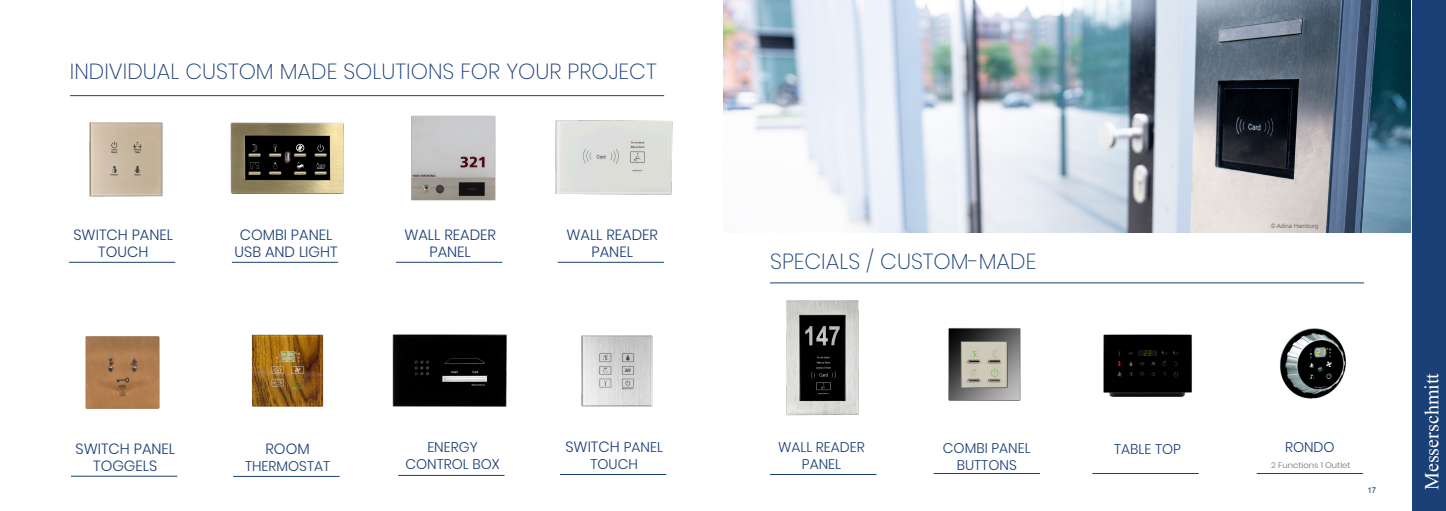
<style>
.page{position:relative;width:1446px;height:511px;background:#fff}
.page>*{position:absolute;margin:0;border:0;box-sizing:border-box;transform-origin:0 0}
.Head{font:200 21.8px "Poppins";color:#1a3f77}
.t1{font:20px "Times New Roman";color:#fff}
.subhead{font:300 14.8px/17.8px "Poppins";color:#1a3f77;text-align:center}
.subhead-2{font:300 14px/16.8px "Poppins";color:#1a3f77;text-align:center}
.Details{font:300 8px "Poppins";color:#6c6d70;scale:1.06 1}
.t2{font:8px "Arial";color:#1a3f77}
.Unterhead_Inhalt{font:6px "Arial";color:#6c6d70}
.s1{font-size:14px}
</style>
<div class="page">
<img style="left:723px;top:0;width:687px;height:232px">
<div style="left:1412px;top:0;width:34px;height:510px;background:#1a3f77"></div>
<img style="left:1280px;top:328px;width:67px;height:71px">
<img style="left:948px;top:328px;width:73px;height:73px">
<img style="left:1103px;top:334px;width:89px;height:63px">
<img style="left:786px;top:300px;width:73px;height:116px">
<img style="left:85px;top:336px;width:75px;height:73px">
<img style="left:89px;top:122px;width:74px;height:75px">
<img style="left:251px;top:334px;width:73px;height:73px">
<img style="left:411px;top:115px;width:85px;height:86px">
<img style="left:230px;top:122px;width:114px;height:72px">
<img style="left:543px;top:95px;width:130px;height:100px">
<hr style="left:69px;top:261px;width:106px;height:1px;background:#1a3f77">
<hr style="left:233px;top:475px;width:106px;height:1px;background:#1a3f77">
<hr style="left:232px;top:261px;width:106px;height:1px;background:#1a3f77">
<hr style="left:558px;top:261px;width:106px;height:1px;background:#1a3f77">
<hr style="left:71px;top:475px;width:106px;height:1px;background:#1a3f77">
<hr style="left:396px;top:261px;width:106px;height:1px;background:#1a3f77">
<hr style="left:770px;top:473px;width:106px;height:1px;background:#1a3f77">
<hr style="left:1092px;top:472px;width:106px;height:1px;background:#1a3f77">
<hr style="left:933px;top:472px;width:107px;height:1px;background:#1a3f77">
<hr style="left:1256px;top:472px;width:107px;height:1px;background:#1a3f77">
<hr style="left:70px;top:95px;width:594px;height:1px;background:#1a3f77">
<hr style="left:770px;top:282px;width:594px;height:1px;background:#1a3f77">
<img style="left:392px;top:334px;width:115px;height:73px">
<img style="left:581px;top:335px;width:72px;height:72px">
<hr style="left:398px;top:474px;width:106px;height:1px;background:#1a3f77">
<hr style="left:560px;top:473px;width:106px;height:1px;background:#1a3f77">
<p class="Head" style="left:70px;top:58px;width:588px">INDIVIDUAL CUSTOM MADE SOLUTIONS FOR YOUR PROJECT</p>
<p class="subhead" style="left:73px;top:225px;width:101px">SWITCH PANEL<br>TOUCH</p>
<p class="subhead" style="left:240px;top:225px;width:94px">COMBI PANEL</p>
<p class="subhead" style="left:234px;top:243px;width:105px">USB AND LIGHT</p>
<p class="subhead" style="left:404px;top:225px;width:93px">WALL READER<br>PANEL</p>
<p class="subhead" style="left:566px;top:225px;width:93px">WALL READER<br>PANEL</p>
<p class="Head" style="left:770px;top:248px;width:268px">SPECIALS / CUSTOM-MADE</p>
<p class="Unterhead_Inhalt" style="left:1271px;top:222px;width:49px">© Adina Hamburg</p>
<p class="subhead" style="left:75px;top:439px;width:101px">SWITCH PANEL<br>TOGGELS</p>
<p class="subhead" style="left:266px;top:439px;width:46px">ROOM</p>
<p class="subhead-2" style="left:245px;top:457px;width:87px">THERMOSTAT</p>
<p class="subhead-2" style="left:405px;top:438px;width:96px">ENERGY<br>CONTROL BOX</p>
<p class="subhead" style="left:565px;top:437px;width:99px">SWITCH <span class="s1">PANEL</span></p>
<p class="subhead-2" style="left:590px;top:455px;width:49px">TOUCH</p>
<p class="subhead-2" style="left:778px;top:438px;width:88px">WALL READER</p>
<p class="subhead-2" style="left:1285px;top:438px;width:51px">RONDO</p>
<p class="subhead-2" style="left:802px;top:455px;width:41px">PANEL</p>
<p class="subhead-2" style="left:943px;top:439px;width:89px">COMBI PANEL</p>
<p class="subhead-2" style="left:1114px;top:440px;width:68px">TABLE TOP</p>
<p class="subhead-2" style="left:957px;top:456px;width:62px">BUTTONS</p>
<p class="Details" style="left:1271px;top:460px;width:76px">2 Functions 1 Outlet</p>
<p class="t2" style="left:1367px;top:485px;width:10px">17</p>
<h2 class="t1" style="left:1418px;top:489px;width:118px;rotate:-90deg">Messerschmitt</h2>
</div>
